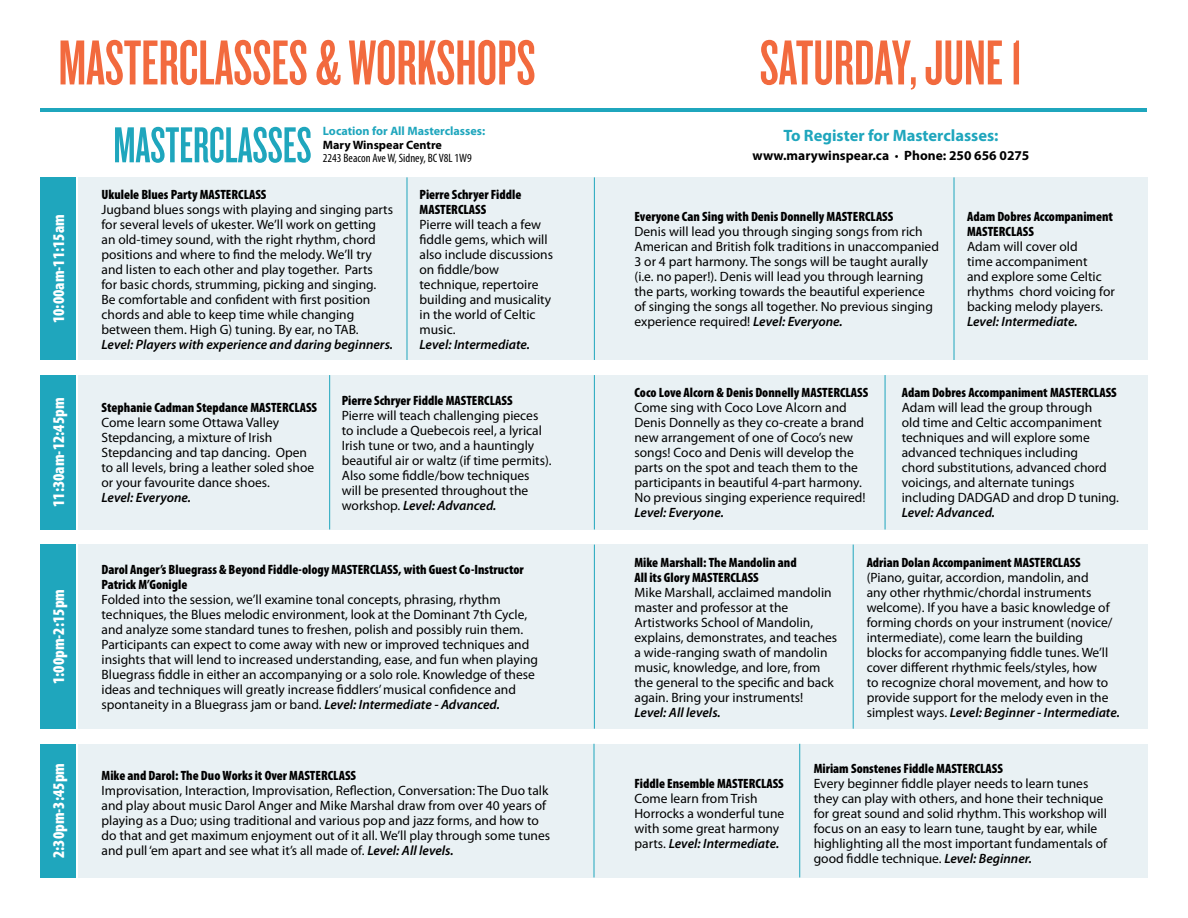
<style>
.page{position:relative;width:1188px;height:918px;background:#fff}
.page>*{position:absolute;margin:0;border:0;box-sizing:border-box;transform-origin:0 0}
.t1{font:66px "Knockout HTF47 Bantamweight";color:#f26a3e}
.t2{font:52.5px "Knockout HTF47 Bantamweight";color:#1fa6bd}
.t3{font:900 condensed 16.5px "Myriad Pro";color:#fff}
.t4{font:700 16.5px "Myriad Pro";color:#1fa6bd}
.t5{font:13.5px/15px "Myriad Pro";color:#000}
.t6{font:900 condensed 13.5px/15px "Myriad Pro";color:#000}
.t7{font:italic 600 13.5px "Myriad Pro";color:#000}
.t8{font:700 13.5px "Myriad Pro";color:#000}
.t9{font:condensed 12.15px "Myriad Pro";color:#000}
.t10{font:700 12.15px "Myriad Pro";color:#1fa6bd}
.t11{font:700 12.15px "Myriad Pro";color:#000}
.s1{font-weight:600;font-style:italic}
.s2{font-weight:400}
</style>
<div class="page">
<hr style="left:40px;top:108px;width:1108px;height:3px;background:#1fa6bd">
<div style="left:78px;top:177px;width:1070px;height:183px;background:#e9f1f4"></div>
<div style="left:40px;top:177px;width:36px;height:183px;background:#1fa6bd"></div>
<hr style="left:407px;top:177px;width:1px;height:183px;background:#1fa6bd">
<hr style="left:954px;top:177px;width:1px;height:183px;background:#1fa6bd">
<hr style="left:594px;top:177px;width:1px;height:183px;background:#1fa6bd">
<div style="left:78px;top:375px;width:1070px;height:155px;background:#e9f1f4"></div>
<div style="left:40px;top:375px;width:36px;height:155px;background:#1fa6bd"></div>
<hr style="left:329px;top:375px;width:1px;height:155px;background:#1fa6bd">
<hr style="left:885px;top:375px;width:1px;height:155px;background:#1fa6bd">
<hr style="left:594px;top:375px;width:1px;height:155px;background:#1fa6bd">
<div style="left:78px;top:545px;width:1070px;height:184px;background:#e9f1f4"></div>
<div style="left:40px;top:545px;width:36px;height:184px;background:#1fa6bd"></div>
<hr style="left:594px;top:545px;width:1px;height:184px;background:#1fa6bd">
<hr style="left:853px;top:545px;width:1px;height:184px;background:#1fa6bd">
<div style="left:78px;top:744px;width:1070px;height:133px;background:#e9f1f4"></div>
<div style="left:40px;top:744px;width:36px;height:133px;background:#1fa6bd"></div>
<hr style="left:799px;top:744px;width:1px;height:133px;background:#1fa6bd">
<hr style="left:594px;top:744px;width:1px;height:133px;background:#1fa6bd">
<h1 class="t1" style="left:58px;top:30px;width:479px">MASTERCLASSES &amp; WORKSHOPS</h1>
<p class="t3" style="left:50px;top:323px;width:111px;rotate:-90deg">10:00am-11:15am</p>
<h2 class="t2" style="left:113px;top:119px;width:200px">MASTERCLASSES</h2>
<p class="t10" style="left:323px;top:123px;width:164px">Location for All Masterclasses:</p>
<p class="t11" style="left:323px;top:137px;width:121px">Mary Winspear Centre</p>
<p class="t9" style="left:323px;top:151px;width:151px">2243 Beacon Ave W, Sidney, BC V8L 1W9</p>
<p class="t6" style="left:102px;top:187px;width:166px">Ukulele Blues Party MASTERCLASS</p>
<p class="t5" style="left:102px;top:202px;width:293px">Jugband blues songs with playing and singing parts for several levels of ukester. We’ll work on getting an old-timey sound, with the right rhythm, chord positions and where to find the melody. We’ll try and listen to each other and play together. Parts<br>for basic chords, strumming, picking and singing.<br>Be comfortable and confident with first position chords and able to keep time while changing between them. High G) tuning. By ear, no TAB.</p>
<p class="t7" style="left:102px;top:336px;width:293px">Level: Players with experience and daring beginners.</p>
<p class="t6" style="left:420px;top:187px;width:103px">Pierre Schryer Fiddle<br>MASTERCLASS</p>
<p class="t5" style="left:420px;top:216px;width:135px">Pierre will teach a few fiddle gems, which will also include discussions on fiddle/bow technique, repertoire building and musicality in the world of Celtic music.</p>
<p class="t7" style="left:420px;top:336px;width:112px">Level: Intermediate.</p>
<p class="t3" style="left:50px;top:507px;width:111px;rotate:-90deg">11:30am-12:45pm</p>
<p class="t6" style="left:102px;top:401px;width:217px">Stephanie Cadman Stepdance MASTERCLASS</p>
<p class="t5" style="left:102px;top:415px;width:214px">Come learn some Ottawa Valley Stepdancing, a mixture of Irish Stepdancing and tap dancing. Open to all levels, bring a leather soled shoe or your favourite dance shoes.</p>
<p class="t7" style="left:102px;top:489px;width:91px">Level: Everyone.</p>
<p class="t6" style="left:342px;top:393px;width:172px">Pierre Schryer Fiddle MASTERCLASS</p>
<p class="t5" style="left:342px;top:408px;width:211px">Pierre will teach challenging pieces to include a Quebecois reel, a lyrical Irish tune or two, and a hauntingly beautiful air or waltz (if time permits).<br>Also some fiddle/bow techniques will be presented throughout the workshop. <span class="s1">Level: Advanced.</span></p>
<p class="t3" style="left:50px;top:684px;width:97px;rotate:-90deg">1:00pm-2:15pm</p>
<p class="t6" style="left:102px;top:562px;width:424px">Darol Anger’s Bluegrass &amp; Beyond Fiddle-ology MASTERCLASS, with Guest Co-Instructor<br>Patrick M’Gonigle</p>
<p class="t5" style="left:102px;top:592px;width:438px">Folded into the session, we’ll examine tonal concepts, phrasing, rhythm techniques, the Blues melodic environment, look at the Dominant 7th Cycle, and analyze some standard tunes to freshen, polish and possibly ruin them.<br>Participants can expect to come away with new or improved techniques and insights that will lend to increased understanding, ease, and fun when playing Bluegrass fiddle in either an accompanying or a solo role. Knowledge of these ideas and techniques will greatly increase fiddlers’ musical confidence and spontaneity in a Bluegrass jam or band. <span class="s1">Level: Intermediate - Advanced.</span></p>
<p class="t3" style="left:50px;top:858px;width:97px;rotate:-90deg">2:30pm-3:45pm</p>
<p class="t6" style="left:102px;top:769px;width:256px">Mike and Darol: The Duo Works it Over MASTERCLASS</p>
<p class="t5" style="left:102px;top:783px;width:450px">Improvisation, Interaction, Improvisation, Reflection, Conversation: The Duo talk and play about music Darol Anger and Mike Marshal draw from over 40 years of playing as a Duo; using traditional and various pop and jazz forms, and how to do that and get maximum enjoyment out of it all. We’ll play through some tunes and pull ‘em apart and see what it’s all made of. <span class="s1">Level: All levels.</span></p>
<h1 class="t1" style="left:760px;top:30px;width:264px">SATURDAY, JUNE 1</h1>
<p class="t4" style="left:783px;top:124px;width:217px">To Register for Masterclasses:</p>
<p class="t8" style="left:753px;top:147px;width:278px">www.marywinspear.ca <span class="s2">•</span> Phone: 250 656 0275</p>
<p class="t6" style="left:634px;top:209px;width:260px">Everyone Can Sing with Denis Donnelly MASTERCLASS</p>
<p class="t5" style="left:634px;top:224px;width:306px">Denis will lead you through singing songs from rich American and British folk traditions in unaccompanied 3 or 4 part harmony. The songs will be taught aurally (i.e. no paper!). Denis will lead you through learning the parts, working towards the beautiful experience of singing the songs all together. No previous singing experience required! <span class="s1">Level: Everyone.</span></p>
<p class="t6" style="left:967px;top:209px;width:148px">Adam Dobres Accompaniment<br>MASTERCLASS</p>
<p class="t5" style="left:967px;top:239px;width:149px">Adam will cover old<br>time accompaniment<br>and explore some Celtic rhythms chord voicing for backing melody players.</p>
<p class="t7" style="left:967px;top:313px;width:112px">Level: Intermediate.</p>
<p class="t6" style="left:634px;top:386px;width:235px">Coco Love Alcorn &amp; Denis Donnelly MASTERCLASS</p>
<p class="t5" style="left:634px;top:400px;width:233px">Come sing with Coco Love Alcorn and Denis Donnelly as they co-create a brand new arrangement of one of Coco’s new songs! Coco and Denis will develop the parts on the spot and teach them to the participants in beautiful 4-part harmony.<br>No previous singing experience required!</p>
<p class="t7" style="left:634px;top:504px;width:91px">Level: Everyone.</p>
<p class="t6" style="left:902px;top:385px;width:216px">Adam Dobres Accompaniment MASTERCLASS</p>
<p class="t5" style="left:902px;top:400px;width:219px">Adam will lead the group through<br>old time and Celtic accompaniment techniques and will explore some advanced techniques including<br>chord substitutions, advanced chord voicings, and alternate tunings including DADGAD and drop D tuning.</p>
<p class="t7" style="left:902px;top:504px;width:95px">Level: Advanced.</p>
<p class="t6" style="left:634px;top:555px;width:164px">Mike Marshall: The Mandolin and<br>All its Glory MASTERCLASS</p>
<p class="t5" style="left:634px;top:584px;width:204px">Mike Marshall, acclaimed mandolin master and professor at the Artistworks School of Mandolin, explains, demonstrates, and teaches a wide-ranging swath of mandolin music, knowledge, and lore, from the general to the specific and back again. Bring your instruments!</p>
<p class="t7" style="left:634px;top:704px;width:88px">Level: All levels.</p>
<p class="t6" style="left:867px;top:555px;width:216px">Adrian Dolan Accompaniment MASTERCLASS</p>
<p class="t5" style="left:867px;top:569px;width:255px">(Piano, guitar, accordion, mandolin, and<br>any other rhythmic/chordal instruments welcome). If you have a basic knowledge of forming chords on your instrument (novice/ intermediate), come learn the building blocks for accompanying fiddle tunes. We’ll cover different rhythmic feels/styles, how<br>to recognize choral movement, and how to provide support for the melody even in the simplest ways. <span class="s1">Level: Beginner - Intermediate.</span></p>
<p class="t6" style="left:634px;top:776px;width:151px">Fiddle Ensemble MASTERCLASS</p>
<p class="t5" style="left:634px;top:791px;width:151px">Come learn from Trish<br>Horrocks a wonderful tune with some great harmony parts. <span class="s1">Level: Intermediate.</span></p>
<p class="t6" style="left:814px;top:761px;width:191px">Miriam Sonstenes Fiddle MASTERCLASS</p>
<p class="t5" style="left:814px;top:776px;width:295px">Every beginner fiddle player needs to learn tunes they can play with others, and hone their technique for great sound and solid rhythm. This workshop will focus on an easy to learn tune, taught by ear, while highlighting all the most important fundamentals of good fiddle technique. <span class="s1">Level: Beginner.</span></p>
</div>
